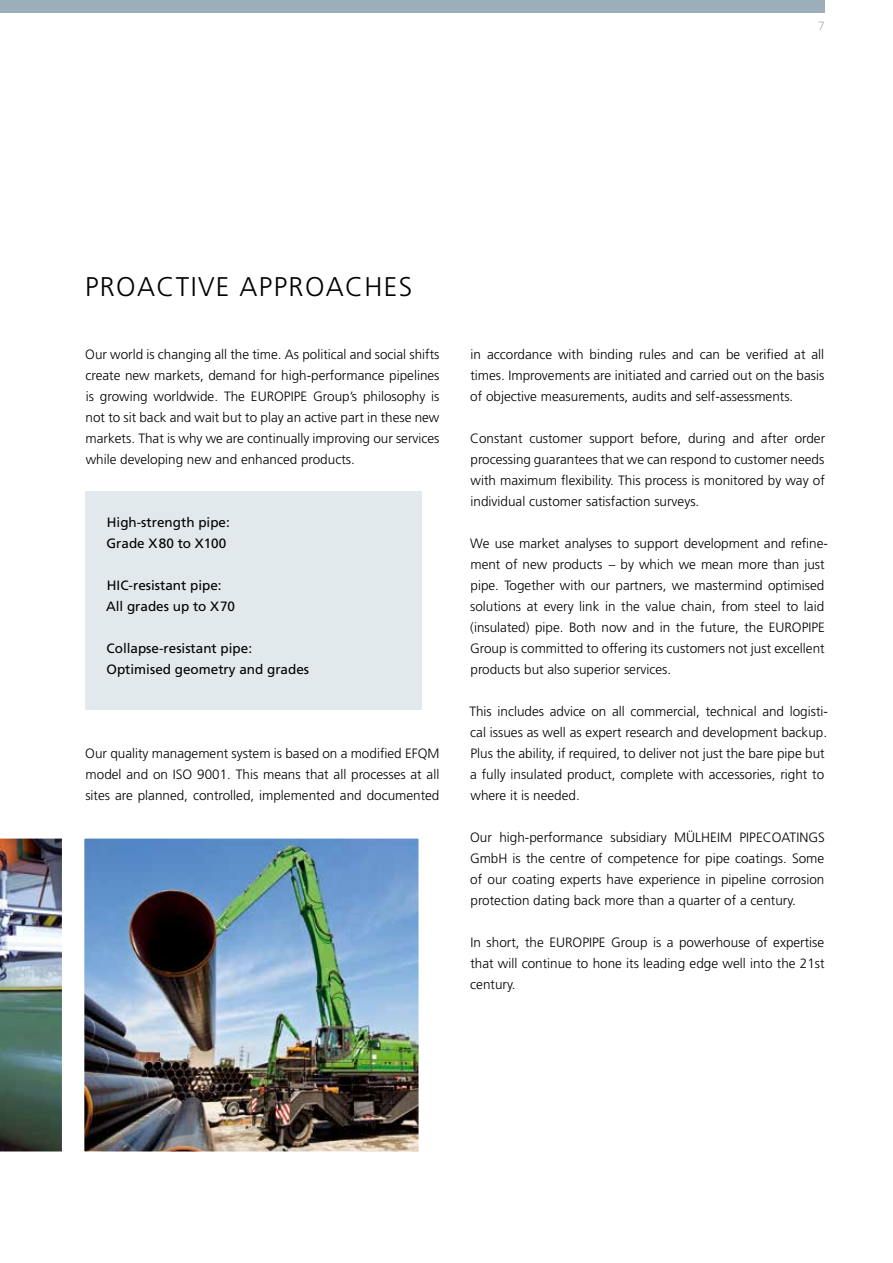
<style>
.page{position:relative;width:893px;height:1263px;background:#fff}
.page>*{position:absolute;margin:0;border:0;box-sizing:border-box;transform-origin:0 0}
.t1{font:300 27px "Frutiger";letter-spacing:.05em;color:#000}
.t2{font:300 13.5px/21px "Frutiger";color:#000;text-align:justify}
.t3{font:13.5px/21px "Frutiger";color:#000}
.t4{font:300 12px "Frutiger";color:#9baeba}
</style>
<div class="page">
<div style="left:0;top:0;width:825px;height:13px;background:#9baeba"></div>
<div style="left:85px;top:491px;width:336px;height:219px;background:#e2e9ed"></div>
<img style="left:0;top:838px;width:62px;height:314px">
<img style="left:84px;top:838px;width:335px;height:314px">
<p class="t4" style="left:818px;top:19px;width:8px">7</p>
<h1 class="t1" style="left:85px;top:271px;width:191px">Proactive appro</h1>
<h1 class="t1" style="left:326px;top:271px;width:85px">ac hes</h1>
<p class="t2" style="left:85px;top:344px;width:356px">Our world is changing all the time. As political and social shifts create new markets, demand for high-performance pipelines is growing worldwide. The EUROPIPE Group’s philosophy is not to sit back and wait but to play an active part in these new markets. That is why we are continually improving our services while developing new and enhanced products.</p>
<p class="t3" style="left:107px;top:512px;width:125px">High-strength pipe:<br>Grade X80 to X100</p>
<p class="t3" style="left:106px;top:575px;width:131px">HIC-resistant pipe:<br>All grades up to X70</p>
<p class="t3" style="left:107px;top:638px;width:204px">Collapse-resistant pipe:<br>Optimised geometry and grades</p>
<p class="t2" style="left:85px;top:743px;width:356px">Our quality management system is based on a modified EFQM model and on ISO 9001. This means that all processes at all sites are planned, controlled, implemented and documented</p>
<p class="t2" style="left:470px;top:344px;width:356px">in accordance with binding rules and can be verified at all times. Improvements are initiated and carried out on the basis of objective measurements, audits and self-assessments.</p>
<p class="t2" style="left:470px;top:428px;width:357px">Constant customer support before, during and after order processing guarantees that we can respond to customer needs with maximum flexibility. This process is monitored by way of individual customer satisfaction surveys.</p>
<p class="t2" style="left:470px;top:533px;width:360px;text-align:left">We use market analyses to support development and refine&shy;ment of new products – by which we mean more than just pipe. Together with our partners, we mastermind optimised solutions at every link in the value chain, from steel to laid (insulated) pipe. Both now and in the future, the EUROPIPE Group is committed to offering its customers not just excellent products but also superior services.</p>
<p class="t2" style="left:469px;top:701px;width:360px;text-align:left">This includes advice on all commercial, technical and logisti&shy;cal issues as well as expert research and development backup.<br>Plus the ability, if required, to deliver not just the bare pipe but a fully insulated product, complete with accessories, right to where it is needed.</p>
<p class="t2" style="left:470px;top:827px;width:320px">Our high-performance subsidiary MÜLHEI M PIPECOATING</p>
<p class="t2" style="left:470px;top:827px;width:356px;text-indent:348px">S GmbH is the centre of competence for pipe coatings. Some of our coating experts have experience in pipeline corrosion protection dating back more than a quarter of a century.</p>
<p class="t2" style="left:470px;top:932px;width:356px">In short, the EUROPIPE Group is a powerhouse of expertise that will continue to hone its leading edge well into the 21st century.</p>
</div>
